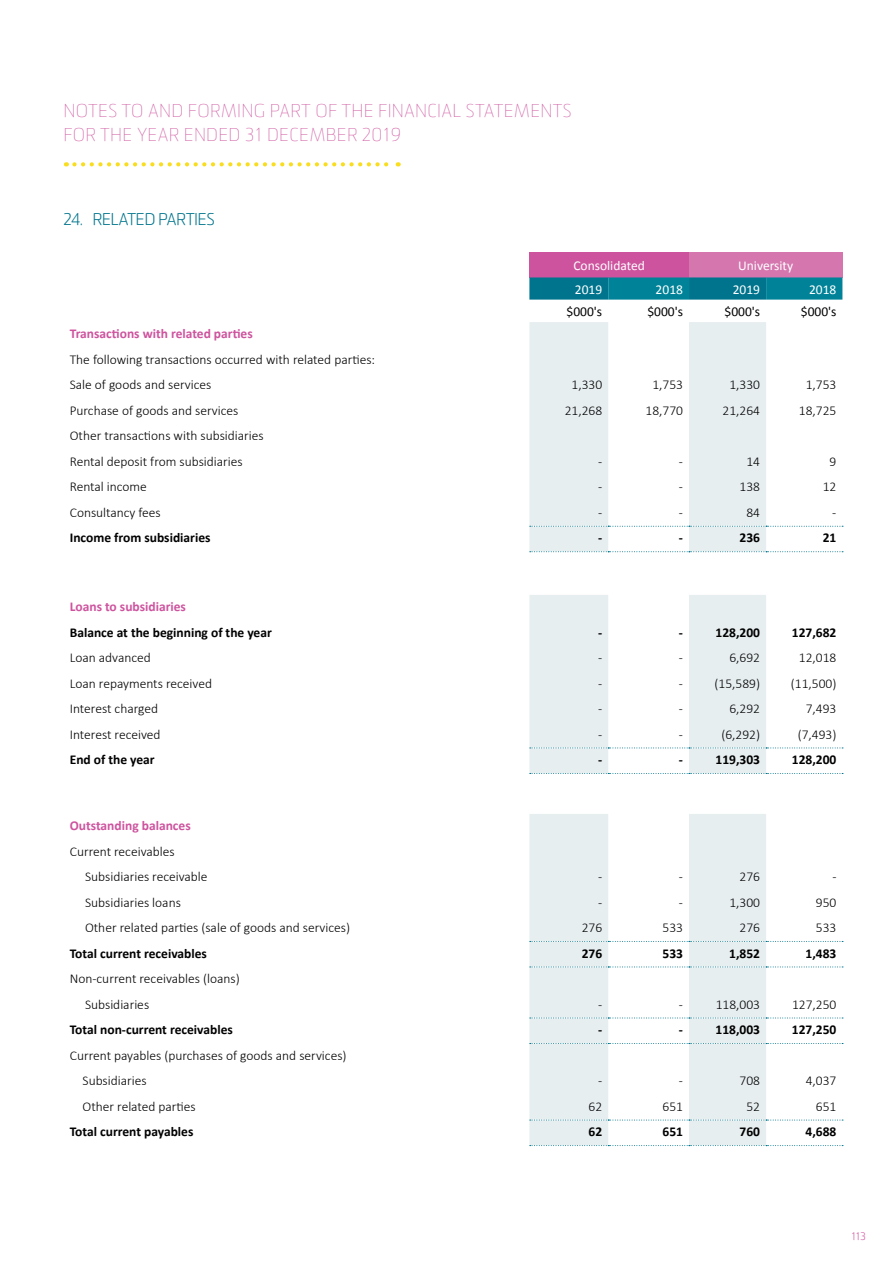
<style>
.page{position:relative;width:893px;height:1263px;background:#fff}
.page>*{position:absolute;margin:0;border:0;box-sizing:border-box;transform-origin:0 0}
.t1{font:100 18px/24px "Sommet Rounded";letter-spacing:.05em;color:#ce539e}
.t2{font:300 16.5px "Sommet Rounded";color:#00748d}
.t3{font:300 13.5px/25.5px "Calibri";color:#000}
.t4{font:700 13.5px "Calibri";color:#000}
.t5{font:700 13.5px "Calibri";color:#ce539e}
.t6{font:13.5px "Calibri";color:#fff}
.t7{font:13.5px "Calibri";color:#000}
.t8{font:300 10.5px "Sommet Rounded";color:#ce539e}
</style>
<div class="page">
<div style="left:529px;top:252px;width:160px;height:25px;background:#ce539e"></div>
<div style="left:689px;top:252px;width:153px;height:25px;background:#d576af"></div>
<svg style="left:529px;top:277px;width:313px;height:23px;background:#097d94"></svg>
<svg style="left:529px;top:322px;width:237px;height:823px;fill:#e7eef0"></svg>
<svg style="left:530px;top:526px;width:313px;height:1px"></svg>
<svg style="left:530px;top:551px;width:313px;height:1px"></svg>
<svg style="left:530px;top:747px;width:313px;height:1px"></svg>
<svg style="left:530px;top:773px;width:313px;height:1px"></svg>
<svg style="left:530px;top:1017px;width:313px;height:1px"></svg>
<svg style="left:530px;top:1043px;width:313px;height:1px"></svg>
<svg style="left:530px;top:1120px;width:313px;height:1px"></svg>
<svg style="left:530px;top:1145px;width:313px;height:1px"></svg>
<svg style="left:530px;top:941px;width:313px;height:1px"></svg>
<svg style="left:530px;top:966px;width:313px;height:1px"></svg>
<svg style="left:74px;top:162px;width:325px;height:4px"></svg>
<h1 class="t1" style="left:64px;top:99px;width:509px">NOTES TO AND FORMING PART OF THE FINANCIAL STATEMENTS<br>FOR THE YEAR ENDED 31 DECEMBER 2019</h1>
<p class="t2" style="left:64px;top:209px;width:152px">24. RELATED PARTIES</p>
<p class="t5" style="left:70px;top:325px;width:184px">Transactions with related parties</p>
<p class="t3" style="left:70px;top:346px;width:307px">The following transactions occurred with related parties:<br>Sale of goods and services</p>
<p class="t6" style="left:573px;top:257px;width:73px">Consolidated</p>
<p class="t6" style="left:738px;top:257px;width:57px">University</p>
<p class="t6" style="left:575px;top:281px;width:29px">2019</p>
<p class="t6" style="left:656px;top:281px;width:29px">2018</p>
<p class="t6" style="left:733px;top:281px;width:29px">2019</p>
<p class="t6" style="left:809px;top:281px;width:29px">2018</p>
<p class="t7" style="left:567px;top:303px;width:37px">$000's</p>
<p class="t7" style="left:647px;top:303px;width:37px">$000's</p>
<p class="t7" style="left:724px;top:303px;width:37px">$000's</p>
<p class="t7" style="left:801px;top:303px;width:37px">$000's</p>
<p class="t3" style="left:571px;top:372px;width:32px">1,330</p>
<p class="t3" style="left:652px;top:372px;width:32px">1,753</p>
<p class="t3" style="left:729px;top:372px;width:32px">1,330</p>
<p class="t3" style="left:806px;top:372px;width:32px">1,753</p>
<p class="t3" style="left:70px;top:397px;width:170px">Purchase of goods and services</p>
<p class="t3" style="left:565px;top:397px;width:39px">21,268</p>
<p class="t3" style="left:645px;top:397px;width:39px">18,770</p>
<p class="t3" style="left:723px;top:397px;width:39px">21,264</p>
<p class="t3" style="left:799px;top:397px;width:39px">18,725</p>
<p class="t3" style="left:70px;top:423px;width:196px">Other transactions with subsidiaries<br>Rental deposit from subsidiaries</p>
<p class="t3" style="left:598px;top:448px;width:6px">-</p>
<p class="t3" style="left:679px;top:448px;width:6px">-</p>
<p class="t3" style="left:746px;top:448px;width:15px">14</p>
<p class="t3" style="left:830px;top:448px;width:8px">9</p>
<p class="t3" style="left:70px;top:474px;width:79px">Rental income</p>
<p class="t3" style="left:598px;top:474px;width:6px">-</p>
<p class="t3" style="left:679px;top:474px;width:6px">-</p>
<p class="t3" style="left:740px;top:474px;width:22px">138</p>
<p class="t3" style="left:823px;top:474px;width:15px">12</p>
<p class="t3" style="left:70px;top:499px;width:93px">Consultancy fees</p>
<p class="t3" style="left:598px;top:499px;width:6px">-</p>
<p class="t3" style="left:679px;top:499px;width:6px">-</p>
<p class="t3" style="left:746px;top:499px;width:15px">84</p>
<p class="t3" style="left:832px;top:499px;width:6px">-</p>
<p class="t4" style="left:70px;top:529px;width:142px">Income from subsidiaries</p>
<p class="t4" style="left:598px;top:529px;width:6px">-</p>
<p class="t4" style="left:679px;top:529px;width:6px">-</p>
<p class="t4" style="left:740px;top:529px;width:22px">236</p>
<p class="t4" style="left:823px;top:529px;width:15px">21</p>
<p class="t5" style="left:70px;top:598px;width:118px">Loans to subsidiaries</p>
<p class="t4" style="left:70px;top:623px;width:204px">Balance at the beginning of the year</p>
<p class="t4" style="left:598px;top:623px;width:6px">-</p>
<p class="t4" style="left:679px;top:623px;width:6px">-</p>
<p class="t4" style="left:716px;top:623px;width:46px">128,200</p>
<p class="t4" style="left:792px;top:623px;width:46px">127,682</p>
<p class="t3" style="left:70px;top:645px;width:83px">Loan advanced</p>
<p class="t3" style="left:598px;top:645px;width:6px">-</p>
<p class="t3" style="left:679px;top:645px;width:6px">-</p>
<p class="t3" style="left:729px;top:645px;width:32px">6,692</p>
<p class="t3" style="left:799px;top:645px;width:39px">12,018</p>
<p class="t3" style="left:70px;top:670px;width:144px">Loan repayments received</p>
<p class="t3" style="left:598px;top:670px;width:6px">-</p>
<p class="t3" style="left:679px;top:670px;width:83px">- (15,589)</p>
<p class="t3" style="left:791px;top:670px;width:47px">(11,500)</p>
<p class="t3" style="left:70px;top:696px;width:90px">Interest charged</p>
<p class="t3" style="left:598px;top:696px;width:6px">-</p>
<p class="t3" style="left:679px;top:696px;width:6px">-</p>
<p class="t3" style="left:729px;top:696px;width:32px">6,292</p>
<p class="t3" style="left:806px;top:696px;width:32px">7,493</p>
<p class="t3" style="left:70px;top:721px;width:92px">Interest received</p>
<p class="t3" style="left:598px;top:721px;width:6px">-</p>
<p class="t3" style="left:679px;top:721px;width:6px">-</p>
<p class="t3" style="left:721px;top:721px;width:40px">(6,292)</p>
<p class="t3" style="left:798px;top:721px;width:40px">(7,493)</p>
<p class="t4" style="left:70px;top:751px;width:86px">End of the year</p>
<p class="t4" style="left:598px;top:751px;width:6px">-</p>
<p class="t4" style="left:679px;top:751px;width:6px">-</p>
<p class="t4" style="left:716px;top:751px;width:46px">119,303</p>
<p class="t4" style="left:792px;top:751px;width:46px">128,200</p>
<p class="t5" style="left:70px;top:817px;width:123px">Outstanding balances</p>
<p class="t3" style="left:85px;top:838px;width:124px;text-indent:-15px">Current receivables<br>Subsidiaries receivable</p>
<p class="t3" style="left:598px;top:864px;width:6px">-</p>
<p class="t3" style="left:679px;top:864px;width:6px">-</p>
<p class="t3" style="left:740px;top:864px;width:22px">276</p>
<p class="t3" style="left:832px;top:864px;width:6px">-</p>
<p class="t3" style="left:85px;top:889px;width:97px">Subsidiaries loans</p>
<p class="t3" style="left:598px;top:889px;width:6px">-</p>
<p class="t3" style="left:679px;top:889px;width:6px">-</p>
<p class="t3" style="left:729px;top:889px;width:32px">1,300</p>
<p class="t3" style="left:816px;top:889px;width:22px">950</p>
<p class="t3" style="left:85px;top:915px;width:267px">Other related parties (sale of goods and services)</p>
<p class="t3" style="left:582px;top:915px;width:22px">276</p>
<p class="t3" style="left:662px;top:915px;width:22px">533</p>
<p class="t3" style="left:740px;top:915px;width:22px">276</p>
<p class="t3" style="left:816px;top:915px;width:22px">533</p>
<p class="t4" style="left:70px;top:944px;width:139px">Total current receivables</p>
<p class="t4" style="left:582px;top:944px;width:22px">276</p>
<p class="t4" style="left:662px;top:944px;width:22px">533</p>
<p class="t4" style="left:729px;top:944px;width:32px">1,852</p>
<p class="t4" style="left:806px;top:944px;width:32px">1,483</p>
<p class="t3" style="left:85px;top:966px;width:156px;text-indent:-15px">Non-current receivables (loans)<br>Subsidiaries</p>
<p class="t3" style="left:598px;top:991px;width:6px">-</p>
<p class="t3" style="left:679px;top:991px;width:6px">-</p>
<p class="t3" style="left:716px;top:991px;width:46px">118,003</p>
<p class="t3" style="left:792px;top:991px;width:46px">127,250</p>
<p class="t4" style="left:70px;top:1021px;width:165px">Total non-current receivables</p>
<p class="t4" style="left:598px;top:1021px;width:6px">-</p>
<p class="t4" style="left:679px;top:1021px;width:6px">-</p>
<p class="t4" style="left:716px;top:1021px;width:46px">118,003</p>
<p class="t4" style="left:792px;top:1021px;width:46px">127,250</p>
<p class="t3" style="left:83px;top:1042px;width:266px;text-indent:-13px">Current payables (purchases of goods and services)<br>Subsidiaries</p>
<p class="t3" style="left:598px;top:1068px;width:6px">-</p>
<p class="t3" style="left:679px;top:1068px;width:6px">-</p>
<p class="t3" style="left:740px;top:1068px;width:22px">708</p>
<p class="t3" style="left:806px;top:1068px;width:32px">4,037</p>
<p class="t3" style="left:83px;top:1093px;width:115px">Other related parties</p>
<p class="t3" style="left:589px;top:1093px;width:15px">62</p>
<p class="t3" style="left:662px;top:1093px;width:22px">651</p>
<p class="t3" style="left:746px;top:1093px;width:15px">52</p>
<p class="t3" style="left:816px;top:1093px;width:22px">651</p>
<p class="t4" style="left:70px;top:1123px;width:125px">Total current payables</p>
<p class="t4" style="left:589px;top:1123px;width:15px">62</p>
<p class="t4" style="left:662px;top:1123px;width:22px">651</p>
<p class="t4" style="left:740px;top:1123px;width:22px">760</p>
<p class="t4" style="left:806px;top:1123px;width:32px">4,688</p>
<p class="t8" style="left:851px;top:1230px;width:16px">113</p>
</div>
